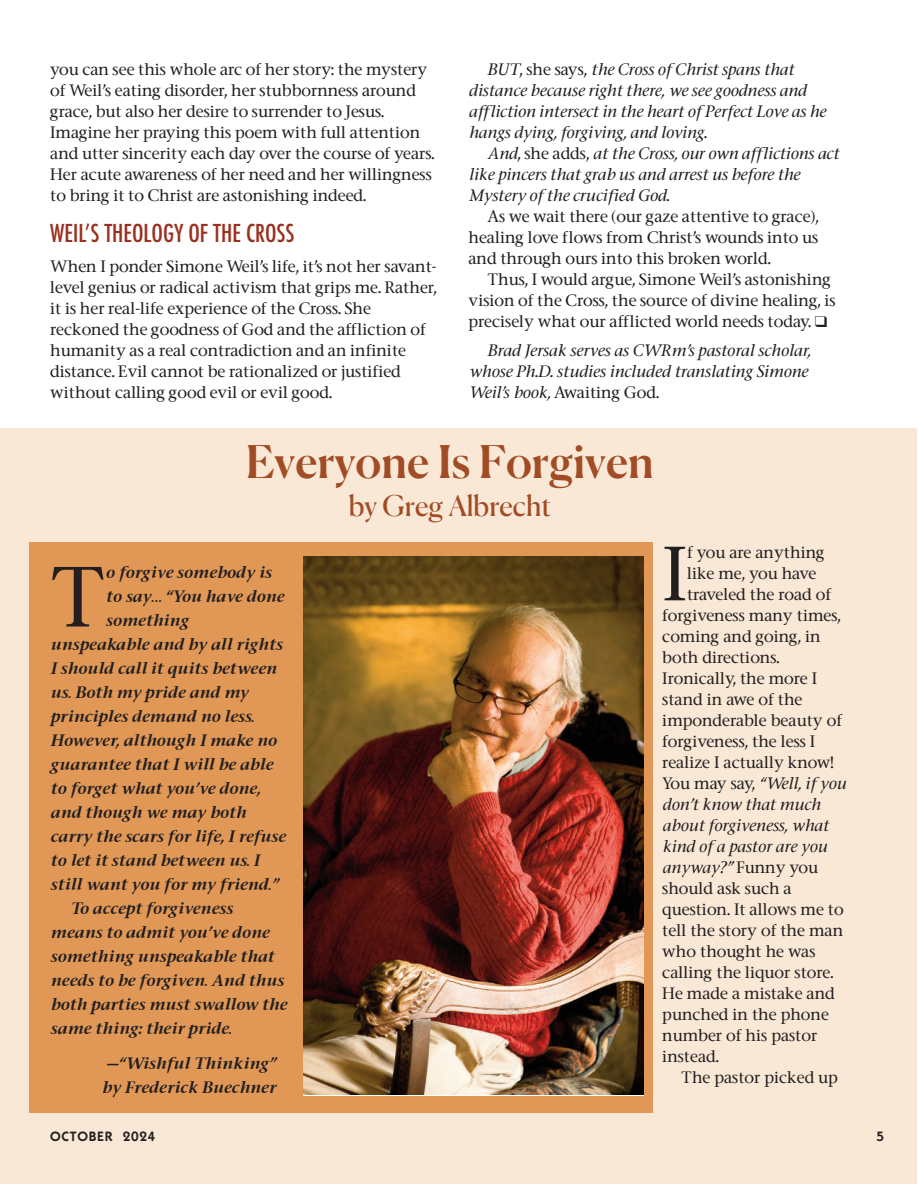
<style>
.page{position:relative;width:918px;height:1188px;background:#fff}
.page>*{position:absolute;margin:0;border:0;box-sizing:border-box;transform-origin:0 0}
.t1{font:500 80.7px "Stone Serif";color:#231f20}
.t2{font:500 72.6px "Stone Serif";color:#231f20}
.t3{font:500 45px "Canela";color:#a14c24}
.t4{font:28.5px "Canela";color:#a14c24}
.t5{font:500 condensed 24px "Futura";color:#99311f}
.t6{font:500 15.75px/21px "Stone Serif";color:#231f20}
.t7{font:italic 15.75px/24px "Stone Serif Semi Boold";color:#231f20}
.t8{font:italic 500 15.75px/21px "Stone Serif";color:#231f20}
.t9{font:600 13.65px "ITC Kabel Std";letter-spacing:.055em;color:#231f20}
.s1{font-style:normal}
</style>
<div class="page">
<div style="left:1px;top:428px;width:916px;height:755px;background:#f9e8d6"></div>
<div style="left:29px;top:542px;width:624px;height:571px;background:#e19856"></div>
<img style="left:303px;top:557px;width:340px;height:537px">
<p class="t6" style="left:50px;top:61px;width:386px">you can see this whole arc of her story: the mystery of Weil’s eating disorder, her stubbornness around grace, but also her desire to surrender to Jesus.<br>Imagine her praying this poem with full attention and utter sincerity each day over the course of years.<br>Her acute awareness of her need and her willingness to bring it to Christ are astonishing indeed.</p>
<h3 class="t5" style="left:50px;top:222px;width:246px">WEIL’S THEOLOGY OF THE CROSS</h3>
<p class="t6" style="left:50px;top:257px;width:388px">When I ponder Simone Weil’s life, it’s not her savant&shy;level genius or radical activism that grips me. Rather, it is her real-life experience of the Cross. She reckoned the goodness of God and the affliction of humanity as a real contradiction and an infinite distance. Evil cannot be rationalized or justified without calling good evil or evil good.</p>
<p class="t8" style="left:469px;top:61px;width:359px;text-indent:19px">BUT<span class="s1">, she says,</span> the Cross of Christ spans that distance because right there, we see goodness and affliction intersect in the heart of Perfect Love as he hangs dying, forgiving, and loving.</p>
<p class="t8" style="left:469px;top:145px;width:372px;text-indent:19px">And<span class="s1">, she adds,</span> at the Cross, our own afflictions act like pincers that grab us and arrest us before the<br>Mystery of the crucified God<span class="s1">.</span></p>
<p class="t6" style="left:469px;top:208px;width:352px;text-align:justify;text-indent:19px">As we wait there (our gaze attentive to grace), healing love flows from Christ’s wounds into us and through ours into this broken world.</p>
<p class="t6" style="left:469px;top:271px;width:369px;text-indent:19px">Thus, I would argue, Simone Weil’s astonishing vision of the Cross, the source of divine healing, is precisely what our afflicted world needs today. ❑</p>
<p class="t8" style="left:469px;top:341px;width:343px;text-indent:19px">Brad Jersak serves as CWRm’s pastoral scholar, whose Ph.D. studies included translating Simone<br>Weil’s book, <span class="s1">Awaiting God.</span></p>
<h3 class="t3" style="left:246px;top:443px;width:410px">Everyone Is Forgiven</h3>
<h3 class="t4" style="left:349px;top:494px;width:204px">by Greg Albrecht</h3>
<h1 class="t1" style="left:50px;top:564px;width:57px">T</h1>
<p class="t7" style="left:106px;top:563px;width:167px">o forgive somebody is</p>
<p class="t7" style="left:106px;top:587px;width:180px">to say… “You have done</p>
<p class="t7" style="left:106px;top:611px;width:85px">something</p>
<p class="t7" style="left:50px;top:635px;width:234px">unspeakable and by all rights</p>
<p class="t7" style="left:50px;top:659px;width:228px">I should call it quits between</p>
<p class="t7" style="left:50px;top:683px;width:200px">us. Both my pride and my</p>
<p class="t7" style="left:50px;top:707px;width:205px">principles demand no less.</p>
<p class="t7" style="left:50px;top:731px;width:228px">However, although I make no</p>
<p class="t7" style="left:50px;top:755px;width:224px">guarantee that I will be able</p>
<p class="t7" style="left:50px;top:779px;width:212px">to forget what you’ve done,</p>
<p class="t7" style="left:50px;top:803px;width:197px">and though we may both</p>
<p class="t7" style="left:50px;top:827px;width:237px">carry the scars for life, I refuse</p>
<p class="t7" style="left:50px;top:851px;width:211px">to let it stand between us. I</p>
<p class="t7" style="left:50px;top:875px;width:230px">still want you for my friend.”</p>
<p class="t7" style="left:70px;top:899px;width:164px">To accept forgiveness</p>
<p class="t7" style="left:50px;top:923px;width:221px">means to admit you’ve done</p>
<p class="t7" style="left:50px;top:947px;width:225px">something unspeakable that</p>
<p class="t7" style="left:50px;top:971px;width:235px">needs to be forgiven. And thus</p>
<p class="t7" style="left:50px;top:995px;width:238px">both parties must swallow the</p>
<p class="t7" style="left:50px;top:1019px;width:183px">same thing: their pride.</p>
<p class="t7" style="left:102px;top:1053px;width:176px">—“Wishful Thinking” by Frederick Buechner</p>
<h2 class="t2" style="left:662px;top:544px;width:26px">I</h2>
<p class="t6" style="left:687px;top:544px;width:139px">f you are anything</p>
<p class="t6" style="left:687px;top:565px;width:131px">like me, you have</p>
<p class="t6" style="left:687px;top:586px;width:146px">traveled the road of</p>
<p class="t6" style="left:662px;top:607px;width:180px">forgiveness many times,</p>
<p class="t6" style="left:662px;top:628px;width:160px">coming and going, in</p>
<p class="t6" style="left:662px;top:649px;width:119px">both directions.</p>
<p class="t6" style="left:662px;top:670px;width:156px">Ironically, the more I</p>
<p class="t6" style="left:662px;top:691px;width:142px">stand in awe of the</p>
<p class="t6" style="left:662px;top:712px;width:181px">imponderable beauty of</p>
<p class="t6" style="left:662px;top:733px;width:155px">forgiveness, the less I</p>
<p class="t6" style="left:662px;top:754px;width:173px">realize I actually know!</p>
<p class="t8" style="left:662px;top:775px;width:185px"><span class="s1">You may say,</span> “Well, if you</p>
<p class="t8" style="left:662px;top:796px;width:160px">don’t know that much</p>
<p class="t8" style="left:662px;top:817px;width:168px">about forgiveness, what</p>
<p class="t8" style="left:662px;top:838px;width:166px">kind of a pastor are you</p>
<p class="t8" style="left:662px;top:859px;width:157px">anyway?” <span class="s1">Funny you</span></p>
<p class="t6" style="left:662px;top:880px;width:131px">should ask such a</p>
<p class="t6" style="left:662px;top:901px;width:183px">question. It allows me to</p>
<p class="t6" style="left:662px;top:922px;width:182px">tell the story of the man</p>
<p class="t6" style="left:662px;top:943px;width:155px">who thought he was</p>
<p class="t6" style="left:662px;top:964px;width:173px">calling the liquor store.</p>
<p class="t6" style="left:662px;top:985px;width:174px">He made a mistake and</p>
<p class="t6" style="left:662px;top:1006px;width:168px">punched in the phone</p>
<p class="t6" style="left:662px;top:1027px;width:157px">number of his pastor</p>
<p class="t6" style="left:662px;top:1048px;width:58px">instead.</p>
<p class="t6" style="left:681px;top:1069px;width:158px">The pastor picked up</p>
<p class="t9" style="left:50px;top:1128px;width:107px">OCTOBER 2024</p>
<p class="t9" style="left:877px;top:1128px;width:9px">5</p>
</div>
